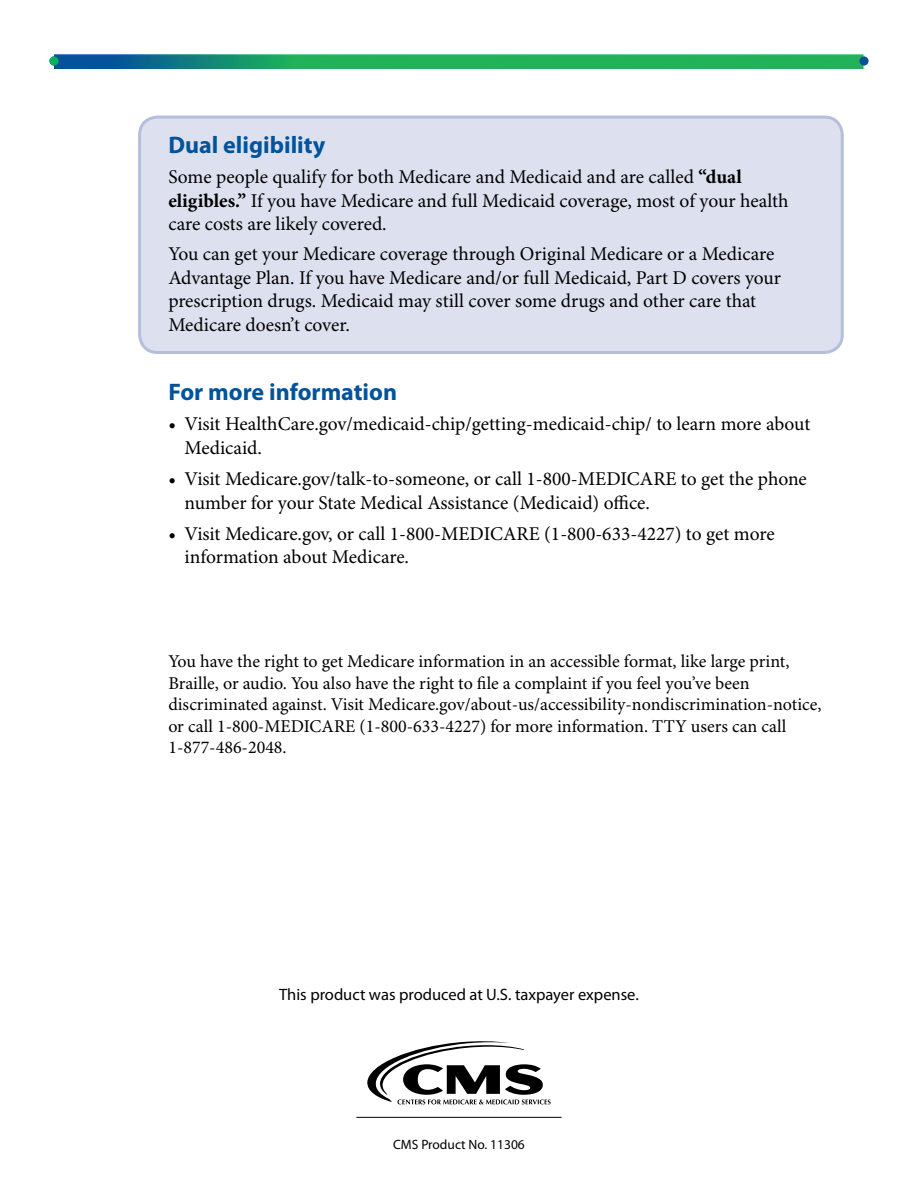
<style>
.page{position:relative;width:918px;height:1188px;background:#fff}
.page>*{position:absolute;margin:0;border:0;box-sizing:border-box;transform-origin:0 0}
.Fact_Sheet_Subheader{font:700 24px "Myriad Pro";color:#00539b}
.Fact_Sheet_Text{font:19.5px/23.4px "Minion Pro";color:#000}
.Fact_Sheet_Text-2{font:18px/21.6px "Minion Pro";color:#000}
.Fact_Sheet_Text_Last{font:16.5px "Myriad Pro";color:#000}
.t1{font:13.5px "Myriad Pro";color:#000}
.s1{font-weight:700}
</style>
<div class="page">
<hr style="left:356px;top:1117px;width:206px;height:1px;background:#000">
<svg style="left:367px;top:1041px;width:184px;height:63px"></svg>
<img style="left:54px;top:54px;width:811px;height:14px">
<svg style="left:859px;top:56px;width:10px;height:10px"></svg>
<svg style="left:49px;top:56px;width:10px;height:10px"></svg>
<div style="left:140px;top:117px;width:702px;height:235px;background:#dde1ef;border-radius:18px"></div>
<div style="left:138px;top:116px;width:706px;height:238px;border:3px solid #b5bfdd;border-radius:18px"></div>
<h2 class="Fact_Sheet_Subheader" style="left:168px;top:131px;width:158px">Dual eligibility</h2>
<h2 class="Fact_Sheet_Text" style="left:168px;top:166px;width:622px">Some people qualify for both Medicare and Medicaid and are called <span class="s1">“dual eligibles.”</span> If you have Medicare and full Medicaid coverage, most of your health care costs are likely covered.</h2>
<h2 class="Fact_Sheet_Text" style="left:168px;top:243px;width:614px">You can get your Medicare coverage through Original Medicare or a Medicare Advantage Plan. If you have Medicare and/or full Medicaid, Part D covers your prescription drugs. Medicaid may still cover some drugs and other care that Medicare doesn’t cover.</h2>
<h2 class="Fact_Sheet_Subheader" style="left:168px;top:378px;width:230px">For more information</h2>
<p class="Fact_Sheet_Text" style="left:185px;top:413px;width:627px;text-indent:-16px">• Visit HealthCare.gov/medicaid-chip/getting-medicaid-chip/ to learn more about<br>Medicaid.</p>
<p class="Fact_Sheet_Text" style="left:185px;top:468px;width:624px;text-indent:-16px">• Visit Medicare.gov/talk-to-someone, or call 1-800-MEDICARE to get the phone number for your State Medical Assistance (Medicaid) office.</p>
<p class="Fact_Sheet_Text" style="left:185px;top:523px;width:592px;text-indent:-16px">• Visit Medicare.gov, or call 1-800-MEDICARE (1-800-633-4227) to get more information about Medicare.</p>
<h2 class="Fact_Sheet_Text-2" style="left:168px;top:651px;width:655px">You have the right to get Medicare information in an accessible format, like large print, Braille, or audio. You also have the right to file a complaint if you feel you’ve been discriminated against. Visit Medicare.gov/about-us/accessibility-nondiscrimination-notice, or call 1-800-MEDICARE (1-800-633-4227) for more information. TTY users can call 1-877-486-2048.</h2>
<p class="Fact_Sheet_Text_Last" style="left:279px;top:986px;width:361px">This product was produced at U.S. taxpayer expense.</p>
<p class="t1" style="left:393px;top:1138px;width:133px">CMS Product No. 11306</p>
</div>
